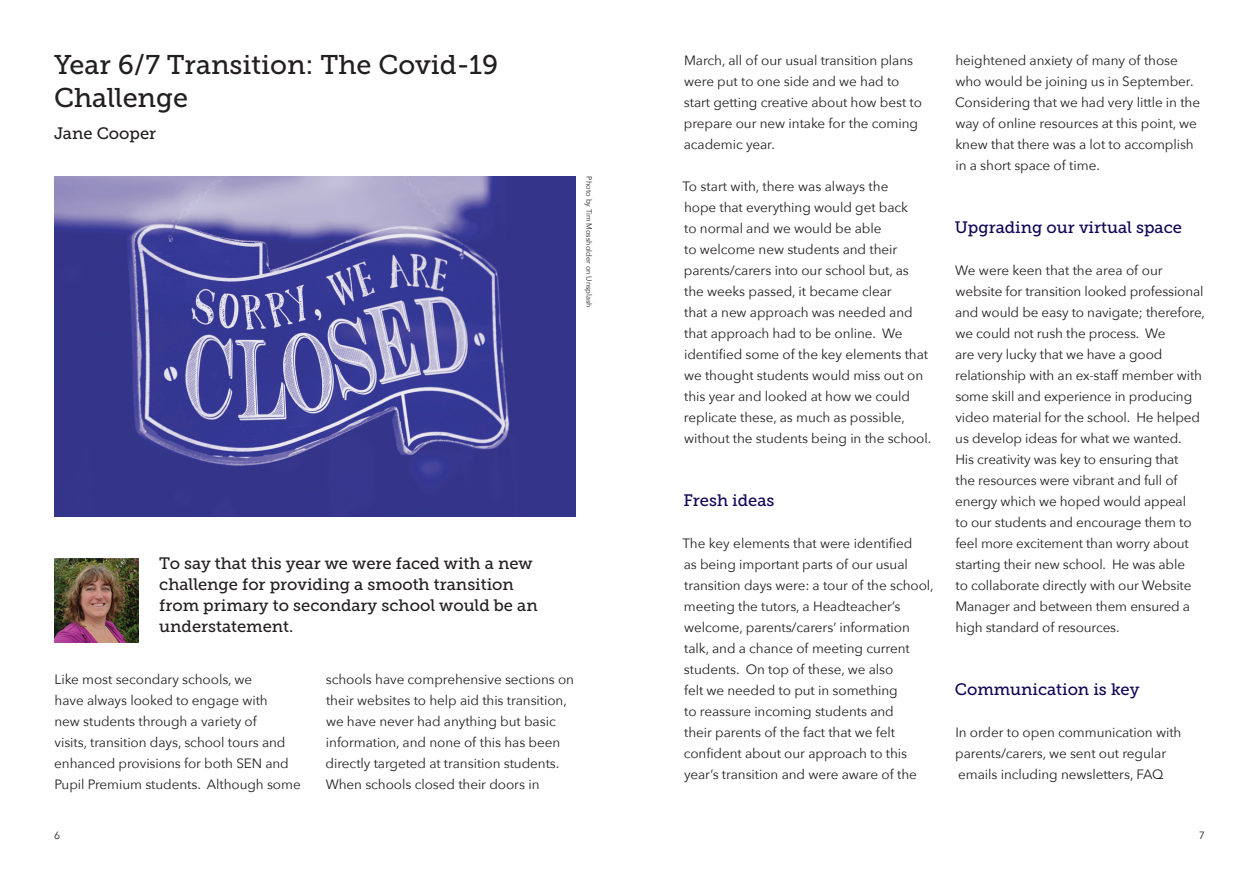
<style>
.page{position:relative;width:1259px;height:893px;background:#fff}
.page>*{position:absolute;margin:0;border:0;box-sizing:border-box;transform-origin:0 0}
.t1{font:27px/32.4px "Museo Slab 500";color:#231f20}
.t2{font:16.5px/21px "Museo Slab 500";color:#231f20}
.Subtitle_-_navy{font:16.5px "Museo Slab 500";color:#110658}
.t3{font:13.5px/21px "Avenir Next";letter-spacing:-.005em;color:#231f20}
.t4{font:10.5px "Avenir Next";color:#231f20}
.t5{font:7.5px "Avenir Next";color:#231f20}
</style>
<div class="page">
<img style="left:54px;top:176px;width:521px;height:340px">
<img style="left:54px;top:558px;width:84px;height:84px">
<p class="t1" style="left:54px;top:49px;width:446px">Year 6/7 Transition: The Covid-19<br>Challenge</p>
<p class="t2" style="left:54px;top:123px;width:104px">Jane Cooper</p>
<p class="t5" style="left:595px;top:176px;width:133px;rotate:90deg">Photo by Tim Mossholder on Unsplash</p>
<p class="t2" style="left:159px;top:552px;width:380px">To say that this year we were faced with a new challenge for providing a smooth transition from primary to secondary school would be an understatement.</p>
<p class="t3" style="left:54px;top:668px;width:248px">Like most secondary schools, we<br>have always looked to engage with<br>new students through a variety of<br>visits, transition days, school tours and enhanced provisions for both SEN and Pupil Premium students. Although some</p>
<p class="t3" style="left:325px;top:668px;width:250px">schools have comprehensive sections on their websites to help aid this transition, we have never had anything but basic information, and none of this has been directly targeted at transition students.<br>When schools closed their doors in</p>
<p class="t3" style="left:684px;top:49px;width:240px">March, all of our usual transition plans were put to one side and we had to start getting creative about how best to prepare our new intake for the coming academic year.</p>
<p class="t3" style="left:682px;top:175px;width:250px">To start with, there was always the<br>hope that everything would get back<br>to normal and we would be able<br>to welcome new students and their parents/carers into our school but, as<br>the weeks passed, it became clear<br>that a new approach was needed and that approach had to be online. We identified some of the key elements that we thought students would miss out on this year and looked at how we could replicate these, as much as possible, without the students being in the school.</p>
<p class="Subtitle_-_navy" style="left:683px;top:491px;width:92px">Fresh ideas</p>
<p class="t3" style="left:682px;top:532px;width:253px">The key elements that were identified<br>as being important parts of our usual transition days were: a tour of the school, meeting the tutors, a Headteacher’s welcome, parents/carers’ information talk, and a chance of meeting current students. On top of these, we also<br>felt we needed to put in something<br>to reassure incoming students and<br>their parents of the fact that we felt confident about our approach to this year’s transition and were aware of the</p>
<p class="t3" style="left:955px;top:49px;width:246px">heightened anxiety of many of those who would be joining us in September.<br>Considering that we had very little in the way of online resources at this point, we knew that there was a lot to accomplish in a short space of time.</p>
<p class="Subtitle_-_navy" style="left:955px;top:218px;width:228px">Upgrading our virtual space</p>
<p class="t3" style="left:955px;top:259px;width:251px">We were keen that the area of our website for transition looked professional and would be easy to navigate; therefore, we could not rush the process. We<br>are very lucky that we have a good relationship with an ex-staff member with some skill and experience in producing video material for the school. He helped us develop ideas for what we wanted.<br>His creativity was key to ensuring that<br>the resources were vibrant and full of energy which we hoped would appeal<br>to our students and encourage them to feel more excitement than worry about starting their new school. He was able<br>to collaborate directly with our Website Manager and between them ensured a high standard of resources.</p>
<p class="Subtitle_-_navy" style="left:955px;top:680px;width:186px">Communication is key</p>
<p class="t3" style="left:955px;top:721px;width:228px">In order to open communication with parents/carers, we sent out regular</p>
<p class="t3" style="left:958px;top:763px;width:207px">emails including newsletters, FAQ</p>
<p class="t4" style="left:54px;top:826px;width:8px">6</p>
<p class="t4" style="left:1198px;top:826px;width:8px">7</p>
</div>
